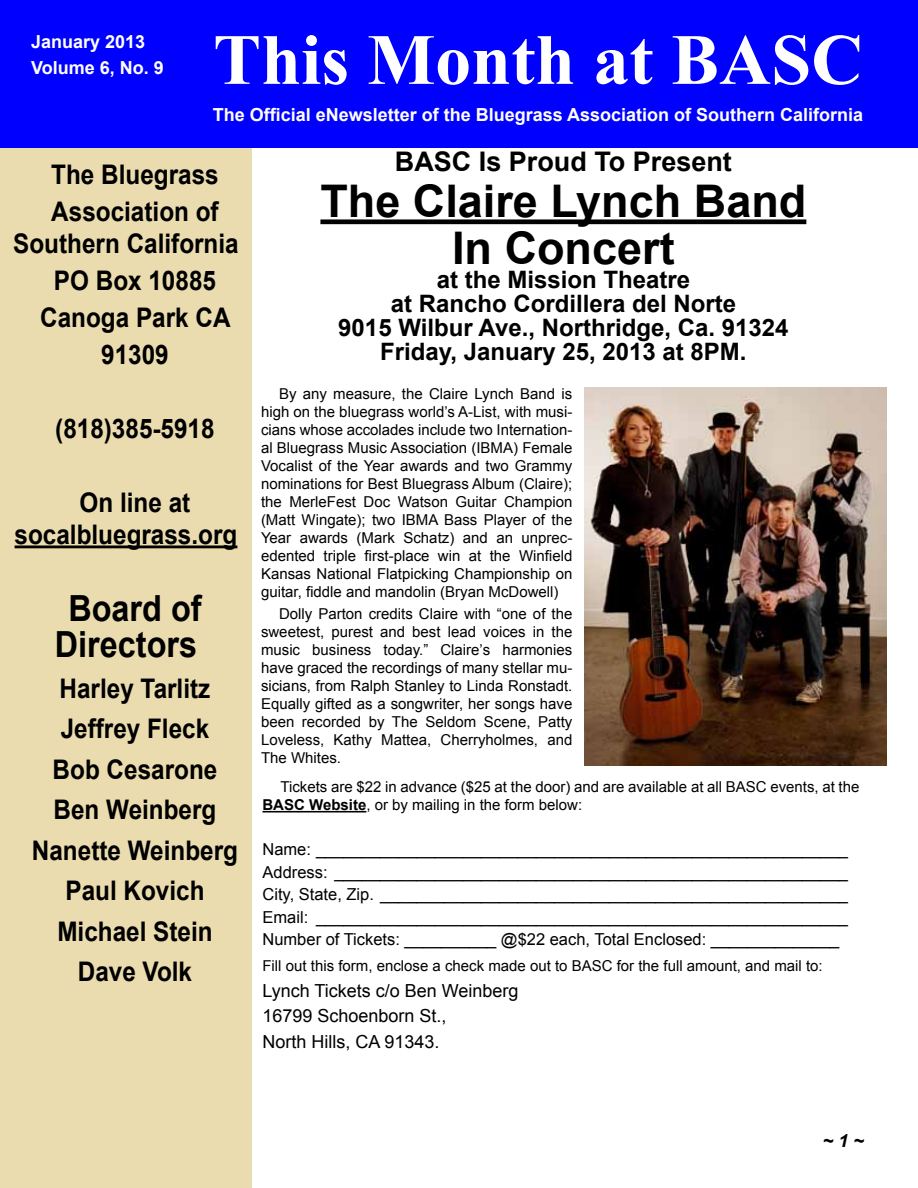
<style>
.page{position:relative;width:918px;height:1188px;background:#fff}
.page>*{position:absolute;margin:0;border:0;box-sizing:border-box;transform-origin:0 0}
.t1{font:700 72px "Times New Roman";color:#fff}
.t2{font:700 45px/46.5px "Arial";color:#000;text-align:center}
.t3{font:700 36px/36px "Arial";color:#000;text-align:center;scale:.9 1}
.t4{font:700 27px/40.5px "Arial";color:#000;scale:.9 1}
.t5{font:700 27px "Arial";color:#000}
.t6{font:700 24px/24px "Arial";color:#000;text-align:center}
.t7{font:700 18px/26.1px "Arial";color:#fff}
.t8{font:18px/25.5px "Arial";color:#000}
.t9{font:italic 700 18px "Arial";color:#000}
.t10{font:16.5px/22.5px "Arial";color:#000;text-align:justify}
.t11{font:15px/18px "Arial";color:#000;text-align:justify}
.s1{font-weight:700}
</style>
<div class="page">
<div style="left:0;top:148px;width:252px;height:1040px;background:#eadcae"></div>
<div style="left:0;top:0;width:918px;height:148px;background:#00f"></div>
<hr style="left:15px;top:546px;width:222px;height:2px;background:#000">
<div style="left:320px;top:219px;width:486px;height:5px;background:#000"></div>
<img style="left:584px;top:388px;width:302px;height:377px">
<hr style="left:262px;top:811px;width:104px;height:1px;background:#000">
<p class="t7" style="left:31px;top:29px;width:134px">January 2013<br>Volume 6, No. 9</p>
<h1 class="t1" style="left:213px;top:10px;width:652px">This Month at BASC</h1>
<p class="t7" style="left:213px;top:103px;width:652px">The Official eNewsletter of the Bluegrass Association of Southern California</p>
<h3 class="t4" style="left:51px;top:157px;width:188px;line-height:36.9px">The Bluegrass<br>Association of</h3>
<h3 class="t4" style="left:13px;top:224px;width:252px">Southern California</h3>
<h3 class="t4" style="left:54px;top:261px;width:182px">PO Box 10885</h3>
<h3 class="t4" style="left:40px;top:298px;width:213px">Canoga Park CA</h3>
<h3 class="t4" style="left:101px;top:335px;width:77px">91309</h3>
<h3 class="t4" style="left:55px;top:409px;width:179px">(818)385-5918</h3>
<h3 class="t4" style="left:15px;top:487px;width:249px;line-height:32.4px;text-indent:65px">On line at socalbluegrass.org</h3>
<h3 class="t3" style="left:55px;top:592px;width:165px">Board of<br>Directors</h3>
<h3 class="t4" style="left:32px;top:669px;width:231px;text-align:center">Harley Tarlitz<br>Jeffrey Fleck<br>Bob Cesarone<br>Ben Weinberg<br>Nanette Weinberg<br>Paul Kovich<br>Michael Stein<br>Dave Volk</h3>
<h3 class="t5" style="left:395px;top:143px;width:339px">BASC Is Proud To Present</h3>
<h2 class="t2" style="left:320px;top:179px;width:487px">The Claire Lynch Band<br>In Concert</h2>
<h3 class="t6" style="left:338px;top:268px;width:452px">at the Mission Theatre<br>at Rancho Cordillera del Norte<br>9015 Wilbur Ave., Northridge, Ca. 91324<br>Friday, January 25, 2013 at 8PM.</h3>
<p class="t11" style="left:261px;top:384px;width:313px;text-indent:18px">By any measure, the Claire Lynch Band is high on the bluegrass world’s A-List, with musi&shy;cians whose accolades include two Internation&shy;al Bluegrass Music Association (IBMA) Female Vocalist of the Year awards and two Grammy nominations for Best Bluegrass Album (Claire); the MerleFest Doc Watson Guitar Champion (Matt Wingate); two IBMA Bass Player of the Year awards (Mark Schatz) and an unprec&shy;edented triple first-place win at the Winfield Kansas National Flatpicking Championship on guitar, fiddle and mandolin (Bryan McDowell)</p>
<p class="t11" style="left:261px;top:605px;width:313px;text-indent:18px">Dolly Parton credits Claire with “one of the sweetest, purest and best lead voices in the music business today.” Claire’s harmonies have graced the recordings of many stellar mu&shy;sicians, from Ralph Stanley to Linda Ronstadt.<br>Equally gifted as a songwriter, her songs have been recorded by The Seldom Scene, Patty Loveless, Kathy Mattea, Cherryholmes, and The Whites.</p>
<p class="t11" style="left:262px;top:778px;width:598px;text-indent:18px">Tickets are $22 in advance ($25 at the door) and are available at all BASC events, at the<br><span class="s1">BASC Website</span>, or by mailing in the form below:</p>
<p class="t10" style="left:262px;top:838px;width:587px">Name: __________________________________________________________ Address: ________________________________________________________ City, State, Zip. ___________________________________________________ Email: __________________________________________________________ Number of Tickets: __________ @$22 each, Total Enclosed: ______________</p>
<p class="t11" style="left:262px;top:957px;width:562px">Fill out this form, enclose a check made out to BASC for the full amount, and mail to:</p>
<p class="t8" style="left:262px;top:978px;width:258px">Lynch Tickets c/o Ben Weinberg<br>16799 Schoenborn St.,<br>North Hills, CA 91343.</p>
<p class="t9" style="left:823px;top:1129px;width:43px">~ 1 ~</p>
</div>
